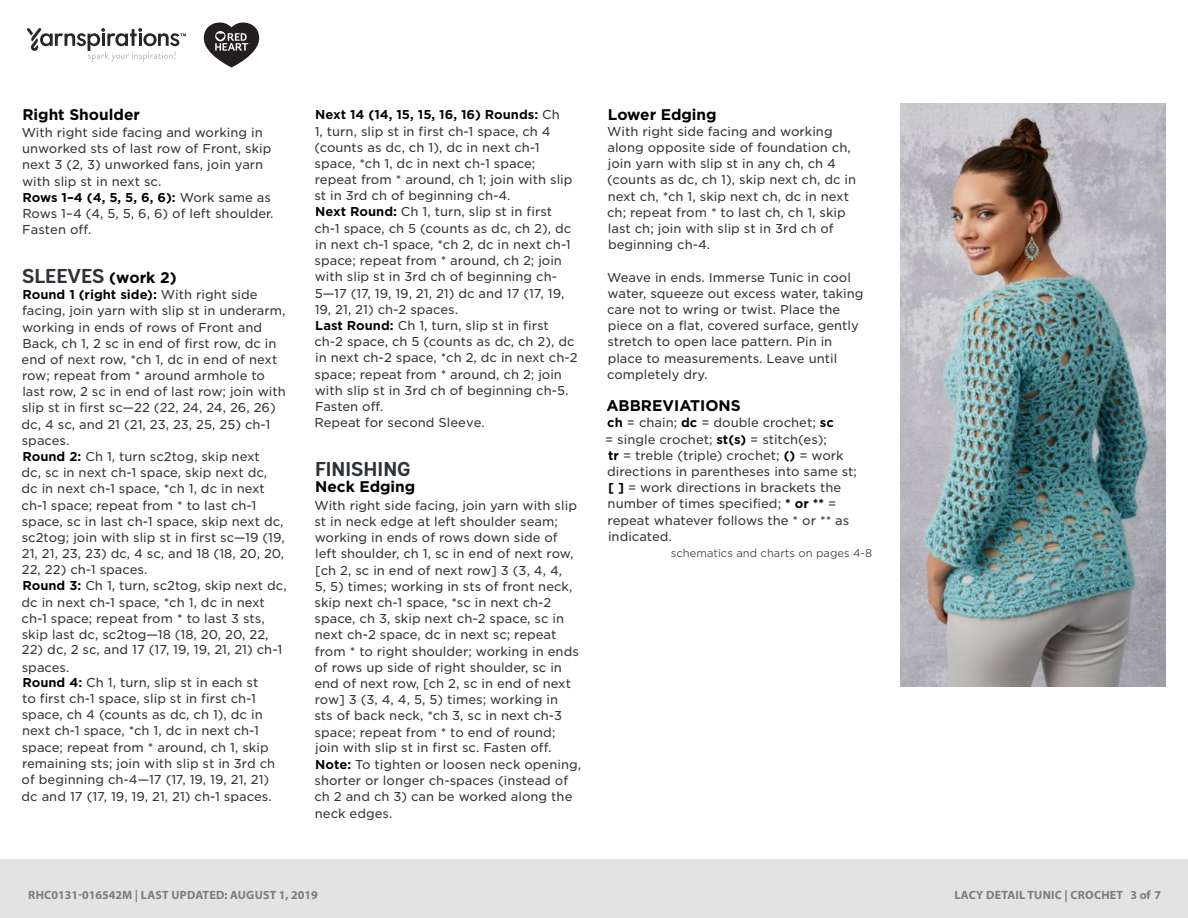
<style>
.page{position:relative;width:1188px;height:918px;background:#fff}
.page>*{position:absolute;margin:0;border:0;box-sizing:border-box;transform-origin:0 0}
.t1{font:700 20.1px "Andes Rounded";color:#2e3236}
.t2{font:700 15.45px "Gotham";color:#000}
.t3{font:12.3px/16.2px "Gotham S Sm";color:#333334}
.t4{font:700 12px "Myriad Pro";letter-spacing:.02em;color:#7d7d7d}
.t5{font:300 10.8px "Gotham S Sm";color:#333334}
.t6{font:10.8px "Gotham S Sm";color:#58595b}
.t7{font:9.3px "Gotham";letter-spacing:.02em;color:#58595b}
.s1{font-weight:700;color:#000}
.s2{font-family:"Gotham";font-size:15.45px;color:#000}
.s3{font-weight:500}
</style>
<div class="page">
<img style="left:900px;top:103px;width:265px;height:584px">
<div style="left:0;top:860px;width:1188px;height:58px;background:#e4e3e3"></div>
<svg style="left:27px;top:28px;width:159px;height:34px"></svg>
<svg style="left:204px;top:22px;width:55px;height:46px"></svg>
<p class="t2" style="left:22px;top:104px;width:119px">Right Shoulder</p>
<p class="t3" style="left:22px;top:124px;width:253px">With right side facing and working in unworked sts of last row of Front, skip next 3 (2, 3) unworked fans, join yarn with slip st in next sc.<br><span class="s1">Rows 1–4 (4, 5, 5, 6, 6):</span> Work same as<br>Rows 1–4 (4, 5, 5, 6, 6) of left shoulder.<br>Fasten off.</p>
<p class="t1" style="left:22px;top:263px;width:156px">SLEEVES <span class="s2">(work 2)</span></p>
<p class="t3" style="left:22px;top:286px;width:267px"><span class="s1">Round 1 (right side):</span> With right side facing, join yarn with slip st in underarm, working in ends of rows of Front and Back, ch 1, 2 sc in end of first row, dc in end of next row, *ch 1, dc in end of next row; repeat from * around armhole to last row, 2 sc in end of last row; join with slip st in first sc—22 (22, 24, 24, 26, 26) dc, 4 sc, and 21 (21, 23, 23, 25, 25) ch-1 spaces.<br><span class="s1">Round 2:</span> Ch 1, turn sc2tog, skip next<br>dc, sc in next ch-1 space, skip next dc,<br>dc in next ch-1 space, *ch 1, dc in next ch-1 space; repeat from * to last ch-1 space, sc in last ch-1 space, skip next dc, sc2tog; join with slip st in first sc—19 (19, 21, 21, 23, 23) dc, 4 sc, and 18 (18, 20, 20, 22, 22) ch-1 spaces.<br><span class="s1">Round 3:</span> Ch 1, turn, sc2tog, skip next dc, dc in next ch-1 space, *ch 1, dc in next ch-1 space; repeat from * to last 3 sts, skip last dc, sc2tog—18 (18, 20, 20, 22,</p>
<p class="t3" style="left:22px;top:642px;width:262px">22) dc, 2 sc, and 17 (17, 19, 19, 21, 21) ch-1 spaces.<br><span class="s1">Round 4:</span> Ch 1, turn, slip st in each st<br>to first ch-1 space, slip st in first ch-1 space, ch 4 (counts as dc, ch 1), dc in next ch-1 space, *ch 1, dc in next ch-1 space; repeat from * around, ch 1, skip remaining sts; join with slip st in 3rd ch of beginning ch-4—17 (17, 19, 19, 21, 21) dc and 17 (17, 19, 19, 21, 21) ch-1 spaces.</p>
<p class="t3" style="left:314px;top:106px;width:265px"><span class="s1">Next 14 (14, 15, 15, 16, 16) Rounds:</span> Ch<br>1, turn, slip st in first ch-1 space, ch 4 (counts as dc, ch 1), dc in next ch-1 space, *ch 1, dc in next ch-1 space; repeat from * around, ch 1; join with slip st in 3rd ch of beginning ch-4.<br><span class="s1">Next Round:</span> Ch 1, turn, slip st in first ch-1 space, ch 5 (counts as dc, ch 2), dc in next ch-1 space, *ch 2, dc in next ch-1 space; repeat from * around, ch 2; join with slip st in 3rd ch of beginning ch-5—17 (17, 19, 19, 21, 21) dc and 17 (17, 19, 19, 21, 21) ch-2 spaces.<br><span class="s1">Last Round:</span> Ch 1, turn, slip st in first ch-2 space, ch 5 (counts as dc, ch 2), dc in next ch-2 space, *ch 2, dc in next ch-2 space; repeat from * around, ch 2; join with slip st in 3rd ch of beginning ch-5.<br>Fasten off.<br>Repeat for second Sleeve.</p>
<p class="t1" style="left:315px;top:457px;width:97px">FINISHING</p>
<p class="t2" style="left:315px;top:477px;width:102px">Neck Edging</p>
<p class="t3" style="left:314px;top:497px;width:266px">With right side facing, join yarn with slip st in neck edge at left shoulder seam; working in ends of rows down side of left shoulder, ch 1, sc in end of next row, [ch 2, sc in end of next row] 3 (3, 4, 4,<br>5, 5) times; working in sts of front neck, skip next ch-1 space, *sc in next ch-2 space, ch 3, skip next ch-2 space, sc in next ch-2 space, dc in next sc; repeat from * to right shoulder; working in ends of rows up side of right shoulder, sc in end of next row, [ch 2, sc in end of next row] 3 (3, 4, 4, 5, 5) times; working in sts of back neck, *ch 3, sc in next ch-3 space; repeat from * to end of round; join with slip st in first sc. Fasten off.</p>
<p class="t3" style="left:314px;top:756px;width:268px"><span class="s1">Note:</span> To tighten or loosen neck opening, shorter or longer ch-spaces (instead of ch 2 and ch 3) can be worked along the neck edges.</p>
<p class="t2" style="left:608px;top:104px;width:110px">Lower Edging</p>
<p class="t3" style="left:607px;top:123px;width:251px">With right side facing and working along opposite side of foundation ch, join yarn with slip st in any ch, ch 4 (counts as dc, ch 1), skip next ch, dc in next ch, *ch 1, skip next ch, dc in next ch; repeat from * to last ch, ch 1, skip last ch; join with slip st in 3rd ch of beginning ch-4.</p>
<p class="t3" style="left:607px;top:269px;width:258px">Weave in ends. Immerse Tunic in cool water, squeeze out excess water, taking care not to wring or twist. Place the piece on a flat, covered surface, gently stretch to open lace pattern. Pin in place to measurements. Leave until completely dry.</p>
<p class="t2" style="left:606px;top:396px;width:136px">ABBREVIATIONS</p>
<p class="t3" style="left:605px;top:415px;width:253px"><span class="s1">ch</span> = chain; <span class="s1">dc</span> = double crochet; <span class="s1">sc<br></span>= single crochet; <span class="s1">st(s)</span> = stitch(es);<br><span class="s1">tr</span> = treble (triple) crochet; <span class="s1">()</span> = work directions in parentheses into same st; <span class="s1">[ ]</span> = work directions in brackets the number of times specified; <span class="s1">* or **</span> = repeat whatever follows the * or ** as indicated.</p>
<p class="t5" style="left:671px;top:546px;width:203px">schematics and charts on pages 4-8</p>
<p class="t7" style="left:22px;top:888px;width:99px">©2017 Coats &amp; Clark</p>
<p class="t6" style="left:1100px;top:886px;width:66px">Page <span class="s3">3</span> of <span class="s3">8</span></p>
<p class="t4" style="left:28px;top:887px;width:291px">RHC0131-016542M | LAST UPDATED: AUGUST 1, 2019</p>
<p class="t4" style="left:955px;top:887px;width:208px">LACY DETAIL TUNIC | CROCHET 3 of 7</p>
</div>
